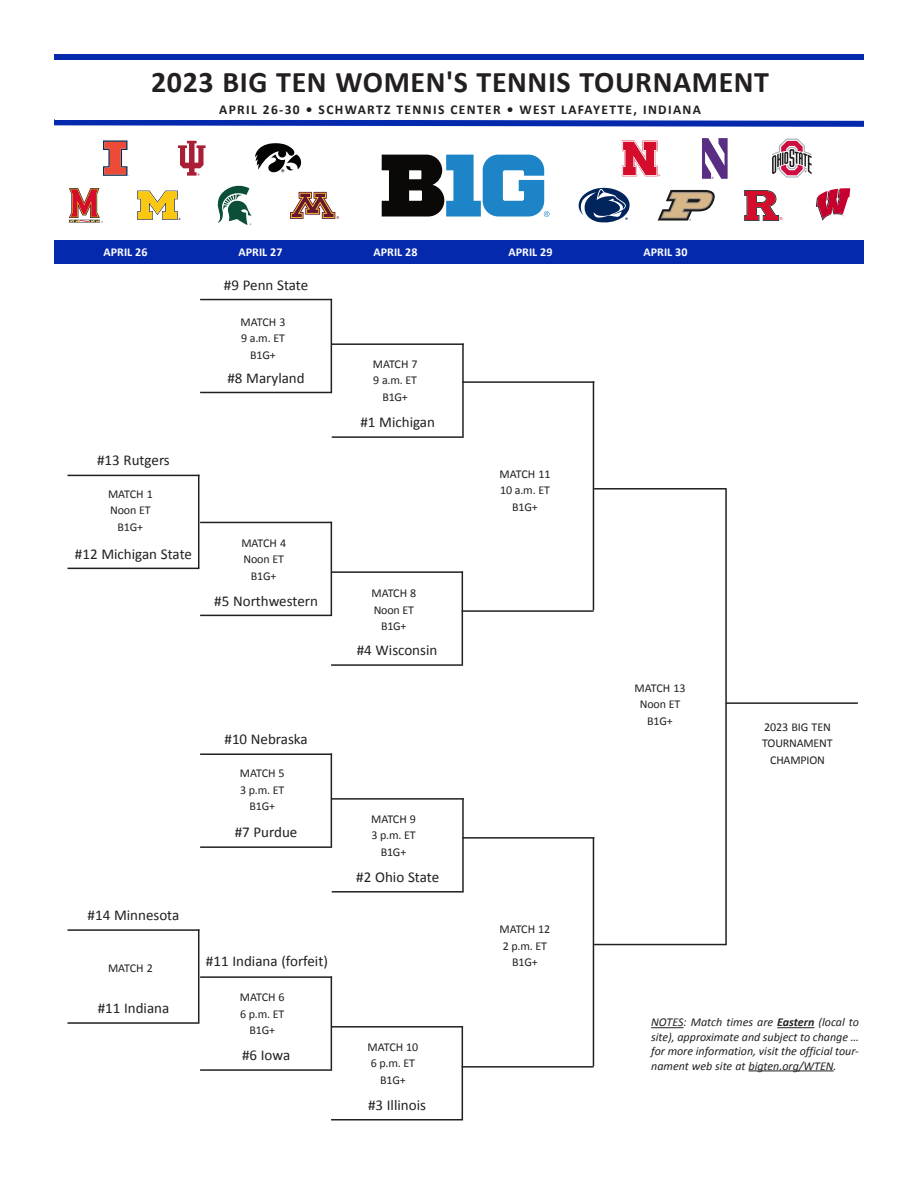
<style>
.page{position:relative;width:918px;height:1188px;background:#fff}
.page>*{position:absolute;margin:0;border:0;box-sizing:border-box;transform-origin:0 0}
.t1{font:700 30px "Calibri";letter-spacing:.02em;color:#231f20}
.t2{font:15px "Calibri";color:#231f20}
.t3{font:700 13.5px "Calibri";letter-spacing:.1em;color:#231f20}
.t4{font:12px "Calibri";letter-spacing:-.015em;color:#231f20}
.t5{font:italic 12px/14.4px "Calibri";color:#231f20;text-align:justify}
.t6{font:700 12px "Calibri";color:#fff}
.s1{font-weight:700}
</style>
<div class="page">
<div style="left:54px;top:54px;width:810px;height:6px;background:#0429ad"></div>
<svg style="left:54px;top:119px;width:810px;height:8px"></svg>
<hr style="left:331px;top:754px;width:1px;height:93px;background:#231f20">
<hr style="left:200px;top:753px;width:132px;height:2px;background:#231f20">
<hr style="left:200px;top:846px;width:132px;height:2px;background:#231f20">
<hr style="left:198px;top:929px;width:1px;height:94px;background:#231f20">
<hr style="left:68px;top:929px;width:131px;height:2px;background:#231f20">
<hr style="left:68px;top:1022px;width:131px;height:2px;background:#231f20">
<hr style="left:331px;top:976px;width:1px;height:94px;background:#231f20">
<hr style="left:200px;top:976px;width:132px;height:2px;background:#231f20">
<hr style="left:200px;top:1069px;width:132px;height:2px;background:#231f20">
<hr style="left:462px;top:798px;width:2px;height:93px;background:#231f20">
<hr style="left:332px;top:798px;width:132px;height:2px;background:#231f20">
<hr style="left:332px;top:891px;width:132px;height:2px;background:#231f20">
<hr style="left:462px;top:1026px;width:1px;height:93px;background:#231f20">
<hr style="left:331px;top:1026px;width:132px;height:2px;background:#231f20">
<hr style="left:331px;top:1119px;width:132px;height:1px;background:#231f20">
<hr style="left:331px;top:299px;width:1px;height:93px;background:#231f20">
<hr style="left:200px;top:299px;width:132px;height:1px;background:#231f20">
<hr style="left:200px;top:392px;width:132px;height:1px;background:#231f20">
<hr style="left:198px;top:475px;width:1px;height:93px;background:#231f20">
<hr style="left:68px;top:475px;width:131px;height:1px;background:#231f20">
<hr style="left:68px;top:568px;width:131px;height:1px;background:#231f20">
<hr style="left:331px;top:522px;width:1px;height:93px;background:#231f20">
<hr style="left:200px;top:522px;width:132px;height:1px;background:#231f20">
<hr style="left:200px;top:615px;width:132px;height:1px;background:#231f20">
<hr style="left:462px;top:344px;width:2px;height:93px;background:#231f20">
<hr style="left:332px;top:343px;width:132px;height:2px;background:#231f20">
<hr style="left:332px;top:436px;width:132px;height:2px;background:#231f20">
<hr style="left:462px;top:571px;width:1px;height:94px;background:#231f20">
<hr style="left:331px;top:571px;width:132px;height:2px;background:#231f20">
<hr style="left:331px;top:664px;width:132px;height:2px;background:#231f20">
<hr style="left:462px;top:610px;width:132px;height:2px;background:#231f20">
<hr style="left:462px;top:381px;width:132px;height:2px;background:#231f20">
<hr style="left:593px;top:381px;width:1px;height:229px;background:#231f20">
<hr style="left:594px;top:488px;width:132px;height:2px;background:#231f20">
<hr style="left:462px;top:1066px;width:132px;height:2px;background:#231f20">
<hr style="left:462px;top:837px;width:132px;height:2px;background:#231f20">
<hr style="left:593px;top:837px;width:1px;height:229px;background:#231f20">
<hr style="left:594px;top:944px;width:132px;height:1px;background:#231f20">
<hr style="left:725px;top:488px;width:2px;height:457px;background:#231f20">
<hr style="left:726px;top:702px;width:132px;height:2px;background:#231f20">
<div style="left:54px;top:240px;width:810px;height:24px;background:#0429ad"></div>
<svg style="left:103px;top:140px;width:26px;height:36px"></svg>
<svg style="left:178px;top:141px;width:28px;height:35px"></svg>
<svg style="left:255px;top:143px;width:47px;height:30px"></svg>
<svg style="left:69px;top:188px;width:34px;height:35px"></svg>
<svg style="left:137px;top:191px;width:43px;height:29px"></svg>
<svg style="left:218px;top:186px;width:34px;height:39px"></svg>
<svg style="left:290px;top:192px;width:49px;height:27px"></svg>
<svg style="left:622px;top:141px;width:38px;height:35px"></svg>
<svg style="left:772px;top:138px;width:40px;height:40px"></svg>
<svg style="left:578px;top:187px;width:52px;height:36px"></svg>
<svg style="left:658px;top:190px;width:57px;height:31px"></svg>
<svg style="left:744px;top:190px;width:38px;height:31px"></svg>
<svg style="left:815px;top:188px;width:36px;height:33px"></svg>
<svg style="left:382px;top:155px;width:168px;height:62px"></svg>
<svg style="left:702px;top:138px;width:26px;height:41px"></svg>
<hr style="left:651px;top:1027px;width:33px;height:1px;background:#231f20">
<hr style="left:777px;top:1027px;width:37px;height:1px;background:#231f20">
<hr style="left:749px;top:1071px;width:85px;height:1px;background:#231f20">
<p class="t1" style="left:151px;top:61px;width:619px">2023 BIG TEN WOMEN'S TENNIS TOURNAMENT</p>
<p class="t3" style="left:219px;top:100px;width:483px">APRIL 26-30 • SCHWARTZ TENNIS CENTER • WEST LAFAYETTE, INDIANA</p>
<p class="t6" style="left:104px;top:244px;width:45px">APRIL 26</p>
<p class="t6" style="left:239px;top:244px;width:45px">APRIL 27</p>
<p class="t6" style="left:374px;top:244px;width:45px">APRIL 28</p>
<p class="t6" style="left:509px;top:244px;width:45px">APRIL 29</p>
<p class="t6" style="left:644px;top:244px;width:45px">APRIL 30</p>
<p class="t2" style="left:224px;top:274px;width:86px">#9 Penn State</p>
<p class="t4" style="left:241px;top:313px;width:46px">MATCH 3</p>
<p class="t4" style="left:241px;top:330px;width:45px">9 a.m. ET</p>
<p class="t4" style="left:250px;top:346px;width:27px">B1G+</p>
<p class="t2" style="left:227px;top:367px;width:79px">#8 Maryland</p>
<p class="t2" style="left:97px;top:450px;width:74px">#13 Rutgers</p>
<p class="t4" style="left:108px;top:486px;width:46px">MATCH 1</p>
<p class="t4" style="left:110px;top:502px;width:42px">Noon ET</p>
<p class="t4" style="left:118px;top:519px;width:27px">B1G+</p>
<p class="t2" style="left:75px;top:543px;width:119px">#12 Michigan State</p>
<p class="t4" style="left:241px;top:534px;width:46px">MATCH 4</p>
<p class="t4" style="left:244px;top:551px;width:42px">Noon ET</p>
<p class="t4" style="left:251px;top:567px;width:27px">B1G+</p>
<p class="t2" style="left:214px;top:590px;width:105px">#5 Northwestern</p>
<p class="t4" style="left:373px;top:355px;width:46px">MATCH 7</p>
<p class="t4" style="left:373px;top:372px;width:45px">9 a.m. ET</p>
<p class="t4" style="left:382px;top:388px;width:27px">B1G+</p>
<p class="t2" style="left:360px;top:412px;width:76px">#1 Michigan</p>
<p class="t4" style="left:371px;top:585px;width:46px">MATCH 8</p>
<p class="t4" style="left:374px;top:601px;width:42px">Noon ET</p>
<p class="t4" style="left:381px;top:618px;width:27px">B1G+</p>
<p class="t2" style="left:357px;top:640px;width:82px">#4 Wisconsin</p>
<p class="t2" style="left:225px;top:729px;width:85px">#10 Nebraska</p>
<p class="t4" style="left:240px;top:765px;width:46px">MATCH 5</p>
<p class="t4" style="left:240px;top:782px;width:46px">3 p.m. ET</p>
<p class="t4" style="left:249px;top:798px;width:27px">B1G+</p>
<p class="t2" style="left:235px;top:822px;width:64px">#7 Purdue</p>
<p class="t2" style="left:88px;top:904px;width:93px">#14 Minnesota</p>
<p class="t4" style="left:108px;top:960px;width:46px">MATCH 2</p>
<p class="t2" style="left:98px;top:998px;width:73px">#11 Indiana</p>
<p class="t2" style="left:206px;top:951px;width:123px">#11 Indiana (forfeit)</p>
<p class="t4" style="left:240px;top:989px;width:46px">MATCH 6</p>
<p class="t4" style="left:240px;top:1006px;width:46px">6 p.m. ET</p>
<p class="t4" style="left:249px;top:1022px;width:27px">B1G+</p>
<p class="t2" style="left:242px;top:1045px;width:50px">#6 Iowa</p>
<p class="t4" style="left:371px;top:810px;width:46px">MATCH 9</p>
<p class="t4" style="left:371px;top:827px;width:46px">3 p.m. ET</p>
<p class="t4" style="left:381px;top:843px;width:27px">B1G+</p>
<p class="t2" style="left:356px;top:867px;width:84px">#2 Ohio State</p>
<p class="t4" style="left:368px;top:1039px;width:52px">MATCH 10</p>
<p class="t4" style="left:371px;top:1055px;width:46px">6 p.m. ET</p>
<p class="t4" style="left:380px;top:1072px;width:27px">B1G+</p>
<p class="t2" style="left:368px;top:1095px;width:60px">#3 Illinois</p>
<p class="t4" style="left:500px;top:465px;width:52px">MATCH 11</p>
<p class="t4" style="left:500px;top:482px;width:51px">10 a.m. ET</p>
<p class="t4" style="left:512px;top:498px;width:27px">B1G+</p>
<p class="t4" style="left:499px;top:921px;width:52px">MATCH 12</p>
<p class="t4" style="left:503px;top:937px;width:46px">2 p.m. ET</p>
<p class="t4" style="left:512px;top:954px;width:27px">B1G+</p>
<p class="t4" style="left:635px;top:680px;width:52px">MATCH 13</p>
<p class="t4" style="left:640px;top:696px;width:42px">Noon ET</p>
<p class="t4" style="left:647px;top:713px;width:27px">B1G+</p>
<p class="t4" style="left:764px;top:718px;width:68px">2023 BIG TEN</p>
<p class="t4" style="left:762px;top:735px;width:72px">TOURNAMENT</p>
<p class="t4" style="left:770px;top:751px;width:56px">CHAMPION</p>
<p class="t5" style="left:651px;top:1015px;width:209px">NOTES: Match times are <span class="s1">Eastern</span> (local to site), approximate and subject to change … for more information, visit the official tour&shy;nament web site at bigten.org/WTEN.</p>
</div>
